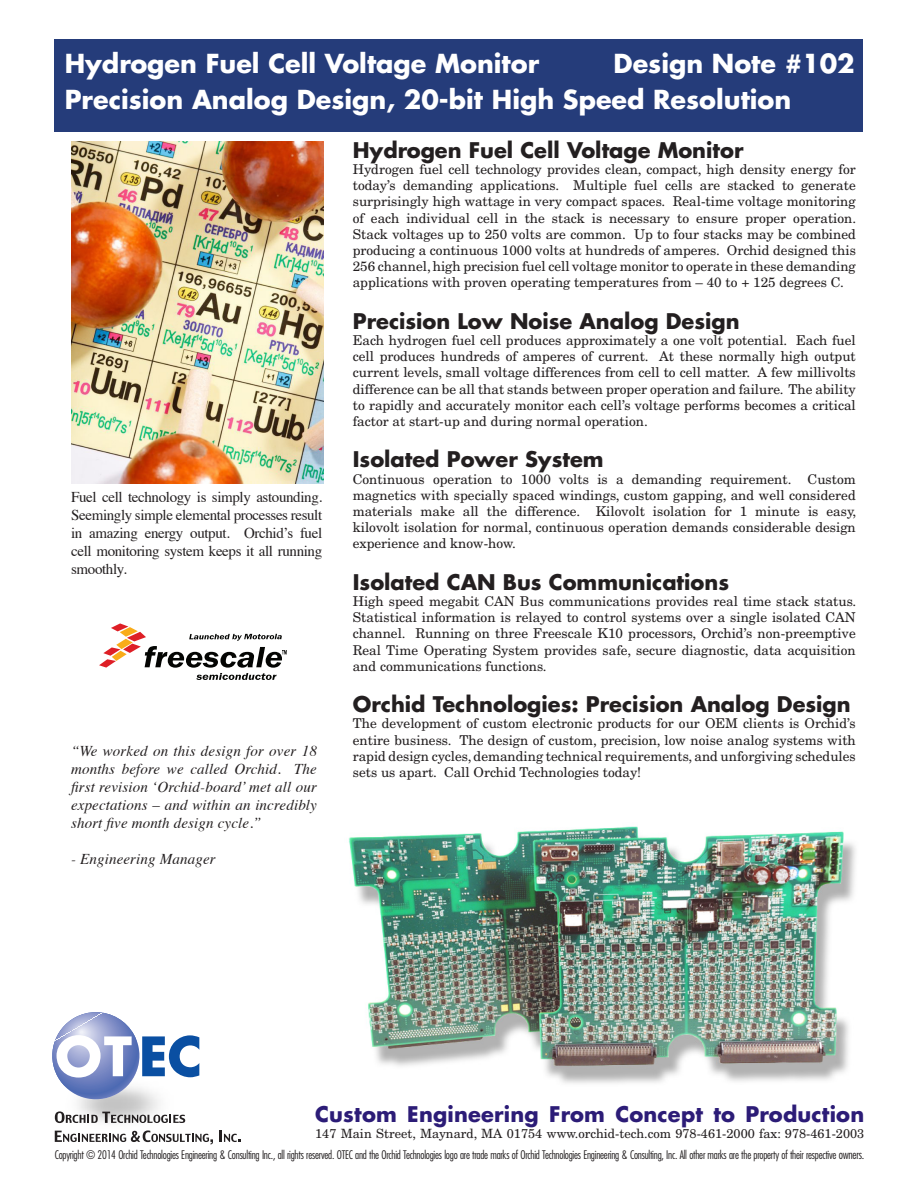
<style>
.page{position:relative;width:918px;height:1188px;background:#fff}
.page>*{position:absolute;margin:0;border:0;box-sizing:border-box;transform-origin:0 0}
.t1{font:700 25.5px "Futura Std";color:#fff}
.t2{font:700 21px "Futura Std";color:#231f20}
.t3{font:700 21px "Futura Std";letter-spacing:.01em;color:#2c1c77}
.t4{font:italic 15px/18px "Times";letter-spacing:.01em;color:#231f20;text-align:justify}
.t5{font:15px/18px "Times";letter-spacing:-.025em;color:#231f20;text-align:justify}
.t6{font:13.5px/16.2px "New Century Schlbk LT Std";color:#231f20;text-align:justify}
.t7{font:12.75px "New Century Schlbk LT Std";color:#231f20}
.t8{font:300 condensed 11.55px "Futura Std";letter-spacing:-.02em;color:#231f20}
.s1{font-size:12px}
</style>
<div class="page">
<img style="left:72px;top:141px;width:251px;height:342px">
<div style="left:54px;top:39px;width:809px;height:93px;background:#253c7a"></div>
<img style="left:54px;top:1037px;width:168px;height:101px">
<svg style="left:52px;top:1012px;width:147px;height:93px"></svg>
<svg style="left:55px;top:1111px;width:130px;height:12px"></svg>
<svg style="left:55px;top:1130px;width:158px;height:14px"></svg>
<svg style="left:219px;top:1131px;width:22px;height:11px"></svg>
<svg style="left:99px;top:623px;width:188px;height:57px"></svg>
<img style="left:349px;top:826px;width:507px;height:258px">
<p class="t1" style="left:65px;top:47px;width:476px">Hydrogen Fuel Cell Voltage Monitor</p>
<p class="t1" style="left:614px;top:47px;width:243px">Design Note #102</p>
<p class="t1" style="left:65px;top:83px;width:728px">Precision Analog Design, 20-bit High Speed Resolution</p>
<p class="t5" style="left:71px;top:486px;width:253px">Fuel cell technology is simply astounding.<br>Seemingly simple elemental processes result in amazing energy output. Orchid’s fuel cell monitoring system keeps it all running smoothly.</p>
<p class="t4" style="left:71px;top:741px;width:247px">“We worked on this design for over 18 months before we called Orchid. The first revision ‘Orchid-board’ met all our expectations – and within an incredibly short five month design cycle.”</p>
<p class="t4" style="left:71px;top:849px;width:146px">- Engineering Manager</p>
<p class="t2" style="left:353px;top:136px;width:392px">Hydrogen Fuel Cell Voltage Monitor</p>
<p class="t6" style="left:353px;top:161px;width:505px">Hydrogen fuel cell technology provides clean, compact, high density energy for today’s demanding applications. Multiple fuel cells are stacked to generate surprisingly high wattage in very compact spaces. Real-time voltage monitoring of each individual cell in the stack is necessary to ensure proper operation.<br>Stack voltages up to 250 volts are common. Up to four stacks may be combined producing a continuous 1000 volts at hundreds of amperes. Orchid designed this 256 channel, high precision fuel cell voltage monitor to operate in these demanding applications with proven operating temperatures from – 40 to + 125 degrees C.</p>
<p class="t2" style="left:353px;top:307px;width:388px">Precision Low Noise Analog Design</p>
<p class="t6" style="left:353px;top:332px;width:505px">Each hydrogen fuel cell produces approximately a one volt potential. Each fuel cell produces hundreds of amperes of current. At these normally high output current levels, small voltage differences from cell to cell matter. A few millivolts difference can be all that stands between proper operation and failure. The ability to rapidly and accurately monitor each cell’s voltage performs becomes a critical factor at start-up and during normal operation.</p>
<p class="t2" style="left:353px;top:446px;width:252px">Isolated Power System</p>
<p class="t6" style="left:353px;top:471px;width:505px">Continuous operation to 1000 volts is a demanding requirement. Custom magnetics with specially spaced windings, custom gapping, and well considered materials make all the difference. Kilovolt isolation for 1 minute is easy, kilovolt isolation for normal, continuous operation demands considerable design experience and know-how.</p>
<p class="t2" style="left:353px;top:568px;width:378px">Isolated CAN Bus Communications</p>
<p class="t6" style="left:353px;top:593px;width:505px">High speed megabit CAN Bus communications provides real time stack status.<br>Statistical information is relayed to control systems over a single isolated CAN channel. Running on three Freescale K10 processors, Orchid’s non-preemptive Real Time Operating System provides safe, secure diagnostic, data acquisition and communications functions.</p>
<p class="t2" style="left:353px;top:690px;width:499px">Orchid Technologies: Precision Analog Design</p>
<p class="t6" style="left:353px;top:716px;width:505px">The development of custom electronic products for our OEM clients is Orchid’s entire business. The design of custom, precision, low noise analog systems with rapid design cycles, demanding technical requirements, and unforgiving schedules sets us apart. Call Orchid Technologies today!</p>
<p class="t3" style="left:315px;top:1100px;width:551px">Custom Engineering From Concept to Production</p>
<p class="t7" style="left:315px;top:1126px;width:551px">147 Main Street, Maynard, MA 01754 www.orchid-tech.com 978-461-2000 fax: 978-461-2003</p>
<p class="t8" style="left:55px;top:1148px;width:811px">Copyright © 2014 Orchid Technologies Engineering &amp; Consulting Inc., all rights reserved. OTEC and the Orchid Technologies logo are trade marks of Orchid Technologies Engineering &amp; Consulting, Inc. All other marks are the property of their respective <span class="s1">owners.</span></p>
</div>
